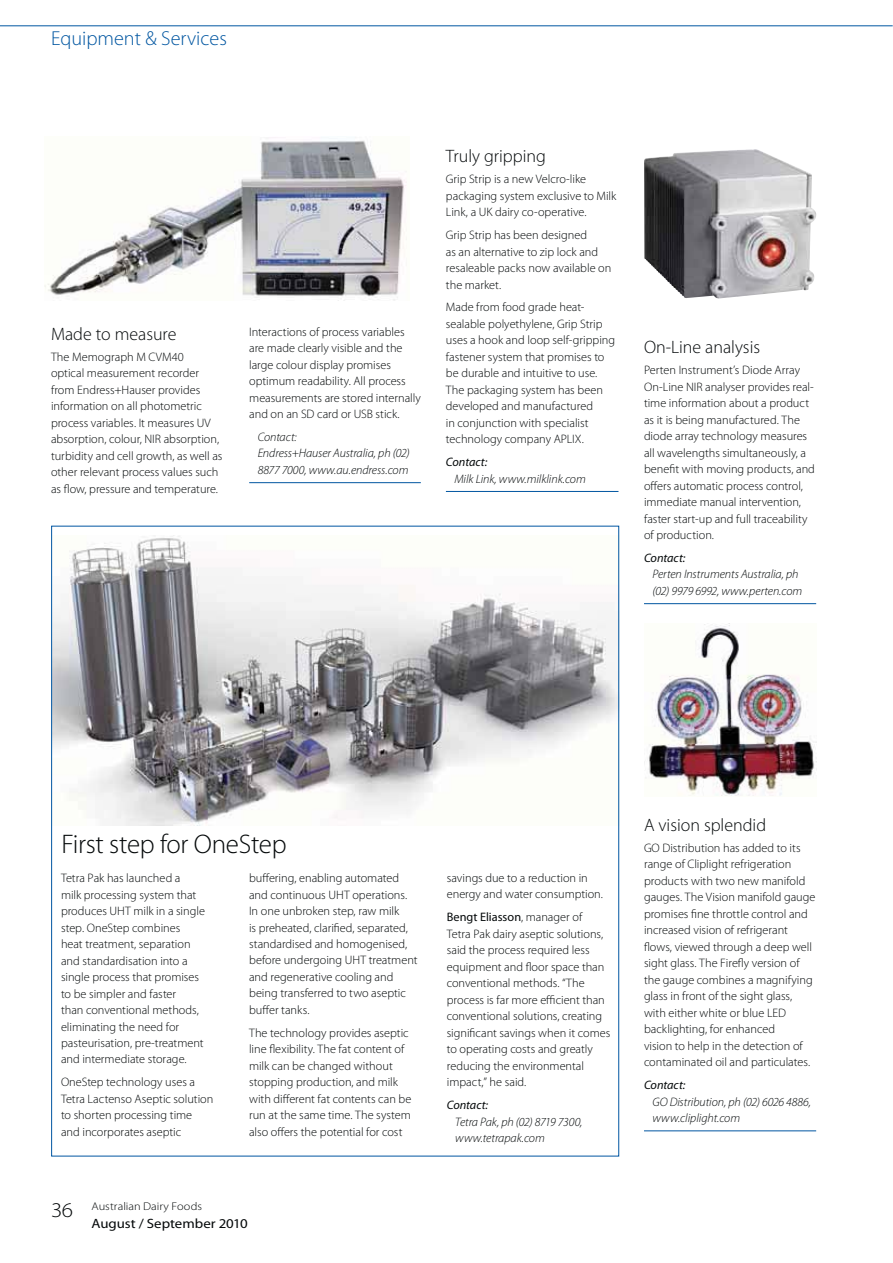
<style>
.page{position:relative;width:893px;height:1263px;background:#fff}
.page>*{position:absolute;margin:0;border:0;box-sizing:border-box;transform-origin:0 0}
.t1{font:300 27px "Myriad Pro";letter-spacing:-.01em;color:#040809}
.t2{font:300 21px "Myriad Pro";color:#040809;scale:1.1 1}
.t3{font:300 20.25px "Myriad Pro";color:#0056a1}
.t4{font:300 18px "Myriad Pro";color:#040809}
.t5{font:13.5px "Myriad Pro";letter-spacing:-.005em;color:#040809;scale:1.1 1}
.t6{font:300 12.3px/16.5px "Myriad Pro";color:#040809}
.t7{font:italic 300 12.3px/16.5px "Myriad Pro";letter-spacing:-.005em;color:#040809}
.t8{font:italic 12.3px "Myriad Pro";letter-spacing:-.005em;color:#040809}
.t9{font:300 11.25px "Myriad Pro";letter-spacing:-.005em;color:#040809;scale:1.1 1}
.s1{font-weight:400}
</style>
<div class="page">
<hr style="left:0;top:26px;width:893px;height:1px;background:#0056a1">
<img style="left:53px;top:535px;width:564px;height:291px">
<img style="left:644px;top:623px;width:172px;height:173px">
<img style="left:644px;top:149px;width:172px;height:150px">
<hr style="left:249px;top:482px;width:172px;height:1px;background:#0056a1">
<hr style="left:446px;top:491px;width:172px;height:1px;background:#0056a1">
<hr style="left:644px;top:603px;width:172px;height:1px;background:#0056a1">
<img style="left:44px;top:137px;width:363px;height:163px">
<hr style="left:644px;top:1131px;width:172px;height:1px;background:#0056a1">
<h3 class="t3" style="left:51px;top:30px;width:177px">Equipment &amp; Services</h3>
<h3 class="t4" style="left:51px;top:327px;width:127px">Made to measure</h3>
<p class="t6" style="left:51px;top:349px;width:173px">The Memograph M CVM40<br>optical measurement recorder from Endress+Hauser provides information on all photometric process variables. It measures UV absorption, colour, NIR absorption, turbidity and cell growth, as well as other relevant process values such as flow, pressure and temperature.</p>
<p class="t6" style="left:249px;top:324px;width:173px">Interactions of process variables are made clearly visible and the large colour display promises optimum readability. All process measurements are stored internally and on an SD card or USB stick.</p>
<p class="t7" style="left:258px;top:429px;width:154px">Contact:<br>Endress+Hauser Australia, ph (02)<br>8877 7000, www.au.endress.com</p>
<h3 class="t4" style="left:446px;top:150px;width:102px">Truly gripping</h3>
<p class="t6" style="left:446px;top:172px;width:172px">Grip Strip is a new Velcro-like packaging system exclusive to Milk<br>Link, a UK dairy co-operative.</p>
<p class="t6" style="left:446px;top:228px;width:167px">Grip Strip has been designed<br>as an alternative to zip lock and resaleable packs now available on the market.</p>
<p class="t6" style="left:446px;top:300px;width:171px">Made from food grade heat&shy;sealable polyethylene, Grip Strip uses a hook and loop self-gripping fastener system that promises to be durable and intuitive to use.<br>The packaging system has been developed and manufactured<br>in conjunction with specialist technology company APLIX.</p>
<p class="t8" style="left:446px;top:455px;width:43px">Contact:</p>
<p class="t7" style="left:454px;top:471px;width:133px">Milk Link, www.milklink.com</p>
<h3 class="t4" style="left:644px;top:341px;width:118px">On-Line analysis</h3>
<p class="t6" style="left:644px;top:363px;width:172px">Perten Instrument’s Diode Array<br>On-Line NIR analyser provides real&shy;time information about a product as it is being manufactured. The diode array technology measures all wavelengths simultaneously, a benefit with moving products, and offers automatic process control, immediate manual intervention, faster start-up and full traceability of production.</p>
<p class="t8" style="left:644px;top:551px;width:43px">Contact:</p>
<p class="t7" style="left:652px;top:567px;width:151px">Perten Instruments Australia, ph (02) 9979 6992, www.perten.com</p>
<h1 class="t1" style="left:61px;top:833px;width:227px">First step for OneStep</h1>
<p class="t6" style="left:61px;top:871px;width:146px">Tetra Pak has launched a<br>milk processing system that produces UHT milk in a single step. OneStep combines heat treatment, separation and standardisation into a single process that promises to be simpler and faster<br>than conventional methods, eliminating the need for pasteurisation, pre-treatment and intermediate storage.</p>
<p class="t6" style="left:61px;top:1075px;width:154px">OneStep technology uses a<br>Tetra Lactenso Aseptic solution to shorten processing time and incorporates aseptic</p>
<p class="t6" style="left:249px;top:871px;width:170px">buffering, enabling automated and continuous UHT operations.<br>In one unbroken step, raw milk<br>is preheated, clarified, separated, standardised and homogenised, before undergoing UHT treatment and regenerative cooling and being transferred to two aseptic buffer tanks.</p>
<p class="t6" style="left:249px;top:1025px;width:164px">The technology provides aseptic line flexibility. The fat content of milk can be changed without stopping production, and milk with different fat contents can be run at the same time. The system also offers the potential for cost</p>
<h2 class="t2" style="left:51px;top:1202px;width:21px">36</h2>
<p class="t9" style="left:92px;top:1202px;width:102px">Australian Dairy Foods</p>
<p class="t5" style="left:92px;top:1216px;width:143px">August / September 2010</p>
<p class="t6" style="left:447px;top:870px;width:158px">savings due to a reduction in energy and water consumption.</p>
<p class="t6" style="left:447px;top:910px;width:165px"><span class="s1">Bengt Eliasson</span>, manager of<br>Tetra Pak dairy aseptic solutions, said the process required less equipment and floor space than conventional methods. “The process is far more efficient than conventional solutions, creating significant savings when it comes to operating costs and greatly reducing the environmental impact,” he said.</p>
<p class="t8" style="left:447px;top:1098px;width:43px">Contact:</p>
<p class="t7" style="left:455px;top:1114px;width:129px">Tetra Pak, ph (02) 8719 7300, www.tetrapak.com</p>
<h3 class="t4" style="left:644px;top:818px;width:124px">A vision splendid</h3>
<p class="t6" style="left:644px;top:840px;width:173px">GO Distribution has added to its range of Cliplight refrigeration products with two new manifold gauges. The Vision manifold gauge promises fine throttle control and increased vision of refrigerant flows, viewed through a deep well sight glass. The Firefly version of the gauge combines a magnifying glass in front of the sight glass, with either white or blue LED backlighting, for enhanced<br>vision to help in the detection of contaminated oil and particulates.</p>
<p class="t8" style="left:644px;top:1078px;width:43px">Contact:</p>
<p class="t7" style="left:652px;top:1094px;width:160px">GO Distribution, ph (02) 6026 4886, www.cliplight.com</p>
</div>
